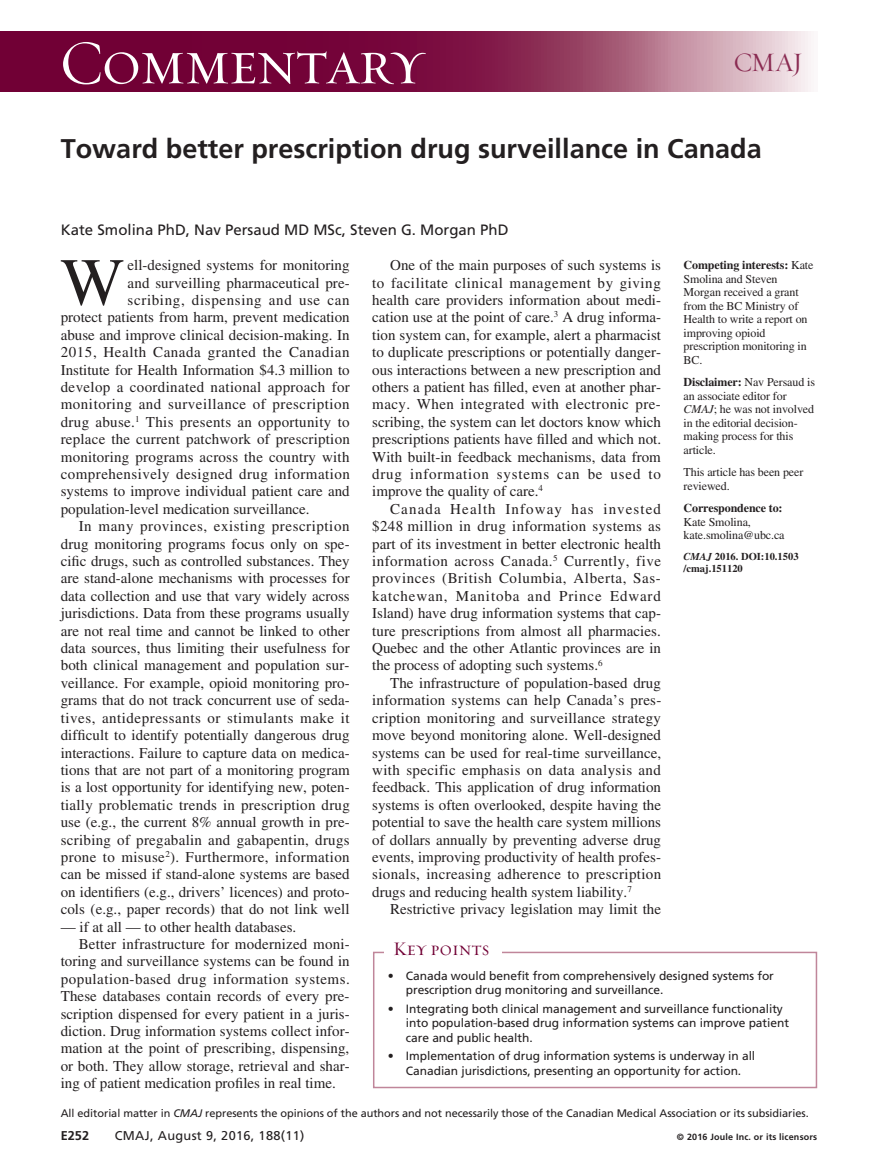
<style>
.page{position:relative;width:878px;height:1175px;background:#fff}
.page>*{position:absolute;margin:0;border:0;box-sizing:border-box;transform-origin:0 0}
.t1{font:67.5px "Times LT Std";color:#231f20}
.t2{font:63px "Requiem Display HTF Small Caps";letter-spacing:-.03em;color:#fff}
.t3{font:700 27px "Frutiger LT Std";color:#231f20}
.t4{font:27px "Requiem Display HTF Roman";color:#8a2b52}
.t5{font:19.5px "Requiem Display HTF Small Caps";color:#710035}
.t6{font:15px/17.4px "Times LT Std";color:#231f20;text-align:justify}
.t7{font:15px "Times LT Std";letter-spacing:.035em;color:#231f20}
.t8{font:15px "Times LT Std";letter-spacing:.025em;color:#231f20}
.t9{font:15px "Times LT Std";letter-spacing:.02em;color:#231f20}
.t10{font:15px "Times LT Std";letter-spacing:.03em;color:#231f20}
.t11{font:15px "Times LT Std";letter-spacing:.04em;color:#231f20}
.t12{font:15px "Frutiger LT Std";color:#231f20}
.t13{font:12.75px "Frutiger LT Std";letter-spacing:.025em;color:#231f20}
.t14{font:700 12.75px "Frutiger LT Std";color:#231f20}
.t15{font:12px/14.2px "Frutiger LT Std";letter-spacing:-.005em;color:#231f20}
.t16{font:12px/13.5px "Times LT Std";letter-spacing:-.01em;color:#231f20}
.t17{font:700 12px "Times LT Std";letter-spacing:-.01em;color:#231f20}
.t18{font:10.95px "Frutiger LT Std";letter-spacing:-.005em;color:#231f20}
.t19{font:700 10.5px/12px "Times LT Std";color:#231f20}
.t20{font:700 9px "Frutiger LT Std";letter-spacing:.02em;color:#231f20}
.s1{font-weight:700}
.s2{font-style:italic}
</style>
<div class="page">
<svg style="left:0;top:32px;width:811px;height:60px;background:#8e325b"></svg>
<div style="left:373px;top:951px;width:444px;height:137px;border:2px solid #c0869a"></div>
<div style="left:384px;top:940px;width:117px;height:27px;background:#fff"></div>
<h2 class="t2" style="left:59px;top:26px;width:367px">Commentary</h2>
<h3 class="t4" style="left:733px;top:46px;width:71px">CMAJ</h3>
<h3 class="t3" style="left:61px;top:133px;width:702px">Toward better prescription drug surveillance in Canada</h3>
<p class="t12" style="left:61px;top:221px;width:449px">Kate Smolina PhD, Nav Persaud MD MSc, Steven G. Morgan PhD</p>
<h1 class="t1" style="left:60px;top:244px;width:65px">W</h1>
<p class="t6" style="left:128px;top:256px;width:223px">ell-designed systems for monitoring</p>
<p class="t6" style="left:128px;top:274px;width:224px">and surveilling pharmaceutical pre-</p>
<p class="t11" style="left:128px;top:291px;width:223px">scribing, dispensing and use can</p>
<p class="t6" style="left:61px;top:308px;width:290px">protect patients from harm, prevent medication</p>
<p class="t6" style="left:61px;top:326px;width:290px">abuse and improve clinical decision-making. In</p>
<p class="t11" style="left:61px;top:344px;width:290px">2015, Health Canada granted the Canadian</p>
<p class="t6" style="left:61px;top:361px;width:290px">Institute for Health Information $4.3 million to</p>
<p class="t8" style="left:61px;top:378px;width:290px">develop a coordinated national approach for</p>
<p class="t7" style="left:61px;top:396px;width:290px">monitoring and surveillance of prescription</p>
<p class="t9" style="left:61px;top:413px;width:290px">drug abuse.<sup>1</sup> This presents an opportunity to</p>
<p class="t6" style="left:61px;top:430px;width:290px">replace the current patchwork of prescription</p>
<p class="t6" style="left:61px;top:448px;width:290px">monitoring programs across the country with</p>
<p class="t10" style="left:61px;top:465px;width:290px">comprehensively designed drug information</p>
<p class="t6" style="left:61px;top:482px;width:290px">systems to improve individual patient care and</p>
<p class="t6" style="left:61px;top:500px;width:250px">population-level medication surveillance.</p>
<p class="t7" style="left:79px;top:518px;width:272px">In many provinces, existing prescription</p>
<p class="t6" style="left:61px;top:535px;width:290px">drug monitoring programs focus only on spe-</p>
<p class="t6" style="left:61px;top:552px;width:290px">cific drugs, such as controlled substances. They</p>
<p class="t6" style="left:61px;top:569px;width:290px">are stand-alone mechanisms with processes for</p>
<p class="t6" style="left:61px;top:587px;width:290px">data collection and use that vary widely across</p>
<p class="t6" style="left:61px;top:604px;width:290px">jurisdictions. Data from these programs usually</p>
<p class="t6" style="left:61px;top:622px;width:290px">are not real time and cannot be linked to other</p>
<p class="t6" style="left:61px;top:639px;width:290px">data sources, thus limiting their usefulness for</p>
<p class="t6" style="left:61px;top:656px;width:290px">both clinical management and population sur-</p>
<p class="t6" style="left:61px;top:674px;width:290px">veillance. For example, opioid monitoring pro-</p>
<p class="t6" style="left:61px;top:691px;width:290px">grams that do not track concurrent use of seda-</p>
<p class="t7" style="left:61px;top:709px;width:290px">tives, antidepressants or stimulants make it</p>
<p class="t6" style="left:61px;top:726px;width:290px">difficult to identify potentially dangerous drug</p>
<p class="t6" style="left:61px;top:743px;width:290px">interactions. Failure to capture data on medica-</p>
<p class="t6" style="left:61px;top:761px;width:290px">tions that are not part of a monitoring program</p>
<p class="t6" style="left:61px;top:778px;width:290px">is a lost opportunity for identifying new, poten-</p>
<p class="t6" style="left:61px;top:796px;width:290px">tially problematic trends in prescription drug</p>
<p class="t6" style="left:61px;top:813px;width:290px">use (e.g., the current 8% annual growth in pre-</p>
<p class="t9" style="left:61px;top:831px;width:290px">scribing of pregabalin and gabapentin, drugs</p>
<p class="t8" style="left:61px;top:848px;width:290px">prone to misuse<sup>2</sup>). Furthermore, information</p>
<p class="t6" style="left:61px;top:865px;width:290px">can be missed if stand-alone systems are based</p>
<p class="t6" style="left:61px;top:883px;width:290px">on identifiers (e.g., drivers’ licences) and proto-</p>
<p class="t6" style="left:61px;top:900px;width:290px">cols (e.g., paper records) that do not link well</p>
<p class="t6" style="left:61px;top:917px;width:237px">— if at all — to other health databases.</p>
<p class="t6" style="left:79px;top:935px;width:272px">Better infrastructure for modernized moni-</p>
<p class="t6" style="left:61px;top:952px;width:290px">toring and surveillance systems can be found in</p>
<p class="t10" style="left:61px;top:970px;width:290px">population-based drug information systems.</p>
<p class="t6" style="left:61px;top:987px;width:290px">These databases contain records of every pre-</p>
<p class="t6" style="left:61px;top:1004px;width:290px">scription dispensed for every patient in a juris-</p>
<p class="t6" style="left:61px;top:1022px;width:290px">diction. Drug information systems collect infor-</p>
<p class="t6" style="left:61px;top:1039px;width:290px">mation at the point of prescribing, dispensing,</p>
<p class="t6" style="left:61px;top:1057px;width:290px">or both. They allow storage, retrieval and shar-</p>
<p class="t6" style="left:61px;top:1074px;width:276px">ing of patient medication profiles in real time.</p>
<p class="t6" style="left:372px;top:256px;width:290px;text-indent:18px">One of the main purposes of such systems is to facilitate clinical management by giving health care providers information about medi&shy;cation use at the point of care.<sup>3</sup> A drug informa&shy;tion system can, for example, alert a pharmacist to duplicate prescriptions or potentially danger&shy;ous interactions between a new prescription and others a patient has filled, even at another phar&shy;macy. When integrated with electronic pre&shy;scribing, the system can let doctors know which prescriptions patients have filled and which not.<br>With built-in feedback mechanisms, data from drug information systems can be used to improve the quality of care.<sup>4</sup></p>
<p class="t6" style="left:372px;top:500px;width:290px;text-indent:18px">Canada Health Infoway has invested $248 million in drug information systems as part of its investment in better electronic health information across Canada.<sup>5</sup> Currently, five provinces (British Columbia, Alberta, Sas&shy;katchewan, Manitoba and Prince Edward Island) have drug information systems that cap&shy;ture prescriptions from almost all pharmacies.<br>Quebec and the other Atlantic provinces are in the process of adopting such systems.<sup>6</sup></p>
<p class="t6" style="left:372px;top:674px;width:290px;text-indent:18px">The infrastructure of population-based drug information systems can help Canada’s pres&shy;cription monitoring and surveillance strategy move beyond monitoring alone. Well-designed systems can be used for real-time surveillance, with specific emphasis on data analysis and feedback. This application of drug information systems is often overlooked, despite having the potential to save the health care system millions of dollars annually by preventing adverse drug events, improving productivity of health profes&shy;sionals, increasing adherence to prescription drugs and reducing health system liability.<sup>7</sup></p>
<p class="t6" style="left:390px;top:900px;width:272px">Restrictive privacy legislation may limit the</p>
<h3 class="t5" style="left:393px;top:937px;width:98px">Key points</h3>
<p class="t16" style="left:683px;top:258px;width:131px"><span class="s1">Competing interests:</span> Kate<br>Smolina and Steven<br>Morgan received a grant from the BC Ministry of<br>Health to write a report on improving opioid prescription monitoring in<br>BC.</p>
<p class="t16" style="left:683px;top:375px;width:133px"><span class="s1">Disclaimer:</span> Nav Persaud is an associate editor for<br><span class="s2">CMAJ</span>; he was not involved in the editorial decision&shy;making process for this article.</p>
<p class="t16" style="left:683px;top:465px;width:121px">This article has been peer reviewed.</p>
<p class="t17" style="left:683px;top:501px;width:100px">Correspondence to:</p>
<p class="t16" style="left:683px;top:515px;width:102px">Kate Smolina, kate.smolina@ubc.ca</p>
<p class="t19" style="left:683px;top:550px;width:116px"><span class="s2">CMAJ</span> 2016. DOI:10.1503 /cmaj.151120</p>
<p class="t15" style="left:406px;top:969px;width:369px;text-indent:-18px">• Canada would benefit from comprehensively designed systems for prescription drug monitoring and surveillance.</p>
<p class="t15" style="left:406px;top:1002px;width:384px;text-indent:-18px">• Integrating both clinical management and surveillance functionality into population-based drug information systems can improve patient care and public health.</p>
<p class="t15" style="left:388px;top:1049px;width:369px;text-align:center">• Implementation of drug information systems is underway in all<br>Canadian jurisdictions, presenting an opportunity for action.</p>
<p class="t18" style="left:61px;top:1107px;width:749px">All editorial matter in <span class="s2">CMAJ</span> represents the opinions of the authors and not necessarily those of the Canadian Medical Association or its subsidiaries.</p>
<p class="t14" style="left:61px;top:1127px;width:30px">E252</p>
<p class="t13" style="left:115px;top:1127px;width:191px">CMAJ, August 9, 2016, 188(11)</p>
<p class="t20" style="left:677px;top:1131px;width:142px">© 2016 Joule Inc. or its licensors</p>
</div>
